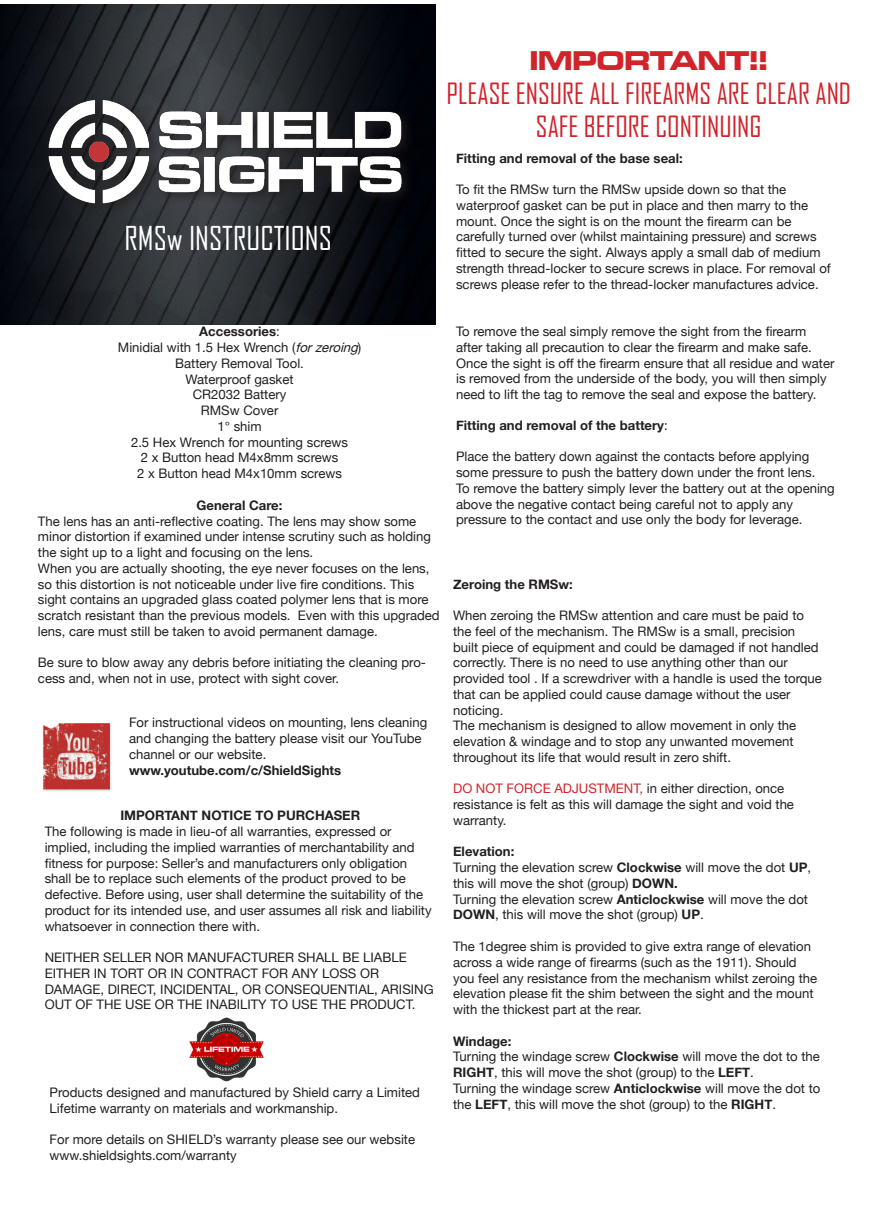
<style>
.page{position:relative;width:874px;height:1221px;background:#fff}
.page>*{position:absolute;margin:0;border:0;box-sizing:border-box;transform-origin:0 0}
.t1{font:31.5px "Agency FB";color:#fff}
.t2{font:28px "Agency FB";color:#d1232a}
.t3{font:28px "Microgramma D Bold Exte";color:#d1232a}
.t4{font:13.12px/15.8px "Helvetica Neue";color:#231f20}
.t5{font:700 13.12px "Helvetica Neue";color:#231f20}
.s1{font-weight:400}
.s2{font-style:italic}
.s3{color:#d1232a}
.s4{font-weight:700}
</style>
<div class="page">
<img style="left:0;top:5px;width:435px;height:319px">
<div style="left:45px;top:96px;width:369px;height:121px;background:#231f20;opacity:.75"></div>
<img style="left:40px;top:93px;width:372px;height:122px">
<img style="left:42px;top:723px;width:70px;height:68px">
<img style="left:189px;top:1017px;width:75px;height:64px">
<p class="t1" style="left:124px;top:219px;width:209px">RMSw INSTRUCTIONS</p>
<p class="t5" style="left:199px;top:323px;width:82px">Accessories<span class="s1">:</span></p>
<p class="t4" style="left:118px;top:339px;width:245px;text-align:center">Minidial with 1.5 Hex Wrench (<span class="s2">forzeroing</span>)<br>Battery Removal Tool.</p>
<p class="t4" style="left:185px;top:371px;width:109px">Waterproof gasket</p>
<p class="t4" style="left:193px;top:387px;width:95px">CR2032 Battery</p>
<p class="t4" style="left:201px;top:402px;width:79px">RMSw Cover</p>
<p class="t4" style="left:217px;top:418px;width:46px">1° shim</p>
<p class="t4" style="left:131px;top:434px;width:218px">2.5 Hex Wrench for mounting screws</p>
<p class="t4" style="left:141px;top:450px;width:199px">2 x Button head M4x8mm screws</p>
<p class="t4" style="left:137px;top:465px;width:206px">2 x Button head M4x10mm screws</p>
<p class="t5" style="left:196px;top:497px;width:87px">General Care:</p>
<p class="t4" style="left:38px;top:513px;width:394px">The lens has an anti-reflective coating. The lens may show some minor distortion if examined under intense scrutiny such as holding the sight up to a light and focusing on the lens.</p>
<p class="t4" style="left:38px;top:560px;width:403px">When you are actually shooting, the eye never focuses on the lens, so this distortion is not noticeable under live fire conditions. This sight contains an upgraded glass coated polymer lens that is more scratch resistant than the previous models. Even with this upgraded lens, care must still be taken to avoid permanent damage.</p>
<p class="t4" style="left:38px;top:654px;width:389px">Be sure to blow away any debris before initiating the cleaning pro&shy;cess and, when not in use, protect with sight cover.</p>
<p class="t4" style="left:129px;top:714px;width:299px">For instructional videos on mounting, lens cleaning and changing the battery please visit our YouTube channel or our website.</p>
<p class="t5" style="left:129px;top:761px;width:213px">www.youtube.com/c/ShieldSights</p>
<p class="t5" style="left:120px;top:807px;width:241px">IMPORTANT NOTICE TO PURCHASER</p>
<p class="t4" style="left:45px;top:823px;width:380px">The following is made in lieu-of all warranties, expressed or implied, including the implied warranties of merchantability and fitness for purpose: Seller’s and manufacturers only obligation shall be to replace such elements of the product proved to be defective. Before using, user shall determine the suitability of the</p>
<p class="t4" style="left:45px;top:902px;width:388px">product for its intended use, and user assumes all risk and liability whatsoever in connection there with.</p>
<p class="t4" style="left:45px;top:949px;width:363px">NEITHER SELLER NOR MANUFACTURER SHALL BE LIABLE</p>
<p class="t4" style="left:45px;top:965px;width:390px">EITHER IN TORT OR IN CONTRACT FOR ANY LOSS OR<br>DAMAGE, DIRECT, INCIDENTAL, OR CONSEQUENTIAL, ARISING<br>OUT OF THE USE OR THE INABILITY TO USE THE PRODUCT.</p>
<p class="t4" style="left:50px;top:1084px;width:372px">Products designed and manufactured by Shield carry a Limited<br>Lifetime warranty on materials and workmanship.</p>
<p class="t4" style="left:50px;top:1131px;width:367px">For more details on SHIELD’s warranty please see our website www.shieldsights.com/warranty</p>
<p class="t3" style="left:529px;top:42px;width:239px">IMPORTANT!!</p>
<p class="t2" style="left:446px;top:76px;width:406px">PLEASE ENSURE ALL FIREARMS ARE CLEAR AND</p>
<p class="t2" style="left:535px;top:110px;width:227px">SAFE BEFORE CONTINUING</p>
<p class="t5" style="left:456px;top:150px;width:228px">Fitting and removal of the base seal:</p>
<p class="t4" style="left:456px;top:181px;width:376px">To fit the RMSw turn the RMSw upside down so that the waterproof gasket can be put in place and then marry to the mount. Once the sight is on the mount the firearm can be carefully turned over (whilst maintaining pressure) and screws fitted to secure the sight. Always apply a small dab of medium strength thread-locker to secure screws in place. For removal of screws please refer to the thread-locker manufactures advice.</p>
<p class="t4" style="left:456px;top:323px;width:380px">To remove the seal simply remove the sight from the firearm after taking all precaution to clear the firearm and make safe.<br>Once the sight is off the firearm ensure that all residue and water is removed from the underside of the body, you will then simply need to lift the tag to remove the seal and expose the battery.</p>
<p class="t5" style="left:456px;top:417px;width:213px">Fitting and removal of the battery<span class="s1">:</span></p>
<p class="t4" style="left:456px;top:448px;width:360px">Place the battery down against the contacts before applying some pressure to push the battery down under the front lens.</p>
<p class="t4" style="left:456px;top:480px;width:380px">To remove the battery simply lever the battery out at the opening above the negative contact being careful not to apply any pressure to the contact and use only the body for leverage.</p>
<p class="t5" style="left:453px;top:575px;width:121px">Zeroing the RMSw:</p>
<p class="t4" style="left:453px;top:607px;width:370px">When zeroing the RMSw attention and care must be paid to the feel of the mechanism. The RMSw is a small, precision built piece of equipment and could be damaged if not handled correctly. There is no need to use anything other than our provided tool . If a screwdriver with a handle is used the torque that can be applied could cause damage without the user noticing.</p>
<p class="t4" style="left:453px;top:717px;width:344px">The mechanism is designed to allow movement in only the elevation &amp; windage and to stop any unwanted movement throughout its life that would result in zero shift.</p>
<p class="t4" style="left:453px;top:780px;width:342px"><span class="s3">DO NOT FORCE ADJUSTMENT,</span> in either direction, once resistance is felt as this will damage the sight and void the warranty.</p>
<p class="t5" style="left:453px;top:843px;width:63px">Elevation:</p>
<p class="t4" style="left:453px;top:859px;width:359px">Turning the elevation screw <span class="s4">Clockwise</span> will move the dot <span class="s4">UP</span>, this will move the shot (group) <span class="s4">DOWN.</span></p>
<p class="t4" style="left:453px;top:891px;width:356px">Turning the elevation screw <span class="s4">Anticlockwise</span> will move the dot<br><span class="s4">DOWN</span>, this will move the shot (group) <span class="s4">UP</span>.</p>
<p class="t4" style="left:453px;top:938px;width:365px">The 1degree shim is provided to give extra range of elevation across a wide range of firearms (such as the 1911). Should you feel any resistance from the mechanism whilst zeroing the elevation please fit the shim between the sight and the mount with the thickest part at the rear.</p>
<p class="t5" style="left:453px;top:1032px;width:60px">Windage:</p>
<p class="t4" style="left:453px;top:1048px;width:368px">Turning the windage screw <span class="s4">Clockwise</span> will move the dot to the<br><span class="s4">RIGHT</span>, this will move the shot (group) to the <span class="s4">LEFT</span>.</p>
<p class="t4" style="left:453px;top:1080px;width:368px">Turning the windage screw <span class="s4">Anticlockwise</span> will move the dot to the <span class="s4">LEFT</span>, this will move the shot (group) to the <span class="s4">RIGHT</span>.</p>
</div>
